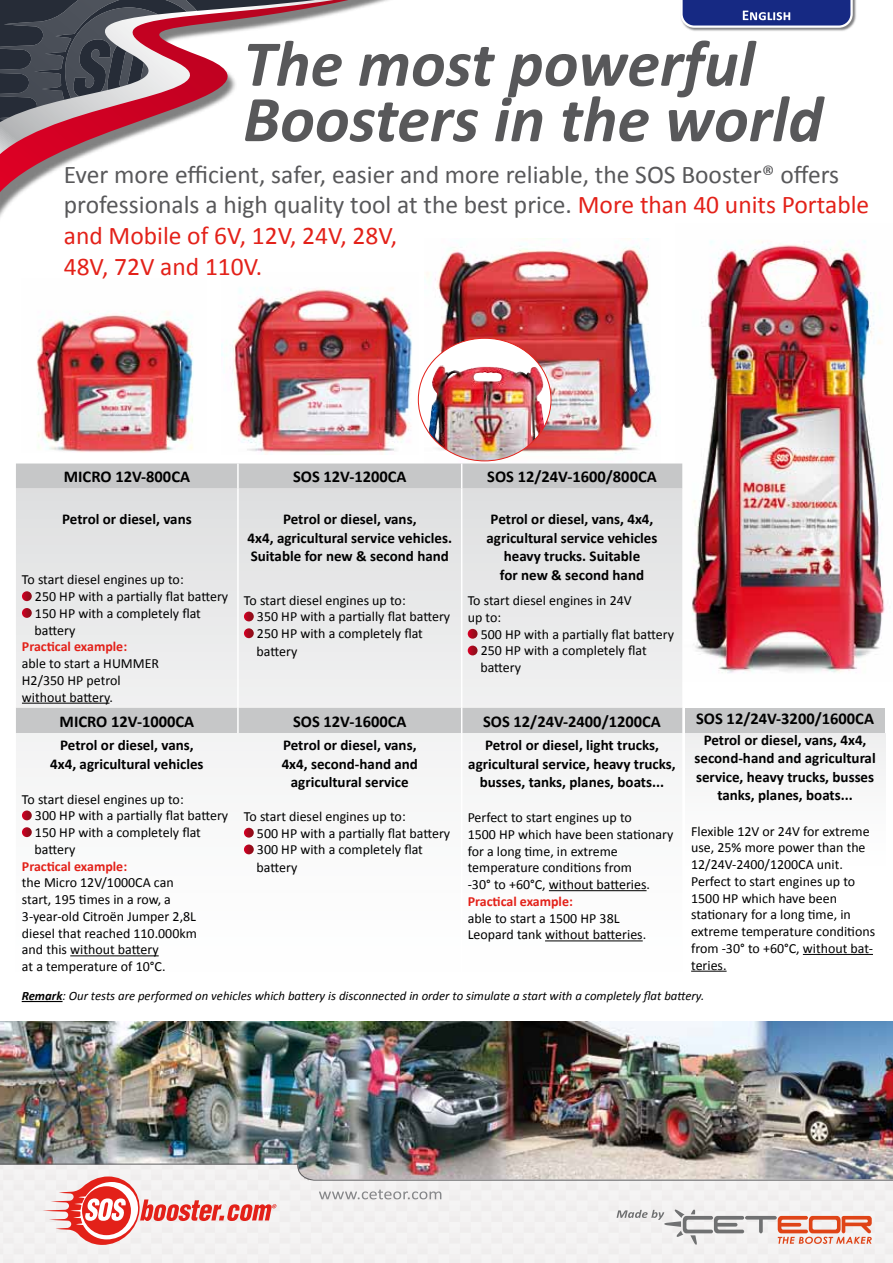
<style>
.page{position:relative;width:893px;height:1263px;background:#fff}
.page>*{position:absolute;margin:0;border:0;box-sizing:border-box;transform-origin:0 0}
.t1{font:italic 700 66px/55.5px "Calibri";color:#58585a}
.t2{font:25.5px/30.6px "Calibri";color:#58585a}
.t3{font:700 16.5px "Calibri";color:#000}
.t4{font:700 15px/18.6px "Calibri";color:#000;text-align:center}
.t5{font:13.95px/16.8px "Calibri";color:#000}
.t6{font:700 13.95px "Calibri";color:#e32119}
.t7{font:italic 12.75px "Calibri";color:#000}
.s1{color:#e32119}
.s2{font-weight:700}
</style>
<div class="page">
<img style="left:0;top:1021px;width:893px;height:142px">
<svg style="left:0;top:154px;width:89px;height:38px"></svg>
<svg style="left:0;top:131px;width:148px;height:23px"></svg>
<svg style="left:0;top:0;width:389px;height:131px"></svg>
<img style="left:222px;top:287px;width:196px;height:166px">
<img style="left:424px;top:239px;width:231px;height:223px">
<img style="left:36px;top:311px;width:158px;height:142px">
<div style="left:418px;top:338px;width:133px;height:123px;background:#fff;border-radius:50%"></div>
<img style="left:428px;top:365px;width:117px;height:96px">
<img style="left:682px;top:240px;width:203px;height:433px">
<svg style="left:0;top:1163px;width:893px;height:82px"></svg>
<svg style="left:16px;top:463px;width:221px;height:26px;background:#c7c8c9"></svg>
<svg style="left:239px;top:463px;width:443px;height:26px;background:#c8c9c9"></svg>
<svg style="left:16px;top:489px;width:222px;height:514px"></svg>
<svg style="left:238px;top:489px;width:444px;height:453px"></svg>
<svg style="left:461px;top:463px;width:1px;height:26px"></svg>
<hr style="left:461px;top:489px;width:1px;height:218px;background:#fff">
<hr style="left:237px;top:489px;width:2px;height:218px;background:#fff">
<hr style="left:237px;top:707px;width:2px;height:26px;background:#fff">
<svg style="left:461px;top:707px;width:1px;height:26px"></svg>
<hr style="left:461px;top:733px;width:1px;height:270px;background:#fff">
<hr style="left:22px;top:703px;width:87px;height:1px;background:#000">
<svg style="left:22px;top:591px;width:10px;height:10px"></svg>
<svg style="left:22px;top:608px;width:10px;height:10px"></svg>
<svg style="left:244px;top:612px;width:10px;height:9px"></svg>
<svg style="left:244px;top:628px;width:10px;height:10px"></svg>
<svg style="left:468px;top:629px;width:10px;height:10px"></svg>
<svg style="left:468px;top:646px;width:10px;height:9px"></svg>
<hr style="left:70px;top:955px;width:89px;height:1px;background:#000">
<svg style="left:22px;top:810px;width:10px;height:10px"></svg>
<svg style="left:22px;top:827px;width:10px;height:10px"></svg>
<svg style="left:244px;top:828px;width:10px;height:10px"></svg>
<svg style="left:244px;top:844px;width:10px;height:10px"></svg>
<hr style="left:549px;top:890px;width:98px;height:1px;background:#000">
<hr style="left:545px;top:940px;width:98px;height:1px;background:#000">
<div style="left:685px;top:708px;width:200px;height:25px;background:#c6c7c8"></div>
<div style="left:685px;top:733px;width:200px;height:242px;background:linear-gradient(to right,#fbfbfb,#fbfbfb)"></div>
<hr style="left:803px;top:954px;width:70px;height:1px;background:#000">
<hr style="left:691px;top:971px;width:36px;height:1px;background:#000">
<div style="left:680px;top:0;width:176px;height:32px;background:#58585a;opacity:.75"></div>
<svg style="left:680px;top:0;width:174px;height:29px;background:#3e4d95"></svg>
<hr style="left:22px;top:1001px;width:41px;height:1px;background:#000">
<h1 class="t1" style="left:243px;top:33px;width:581px">The most powerful<br>Boosters in the world</h1>
<h2 class="t2" style="left:64px;top:158px;width:807px">Ever more efficient, safer, easier and more reliable, the SOS Booster® offers professionals a high quality tool at the best price. <span class="s1">More than 40 units Portable and Mobile of 6V, 12V, 24V, 28V,<br>48V, 72V and 110V.</span></h2>
<p class="t3" style="left:64px;top:466px;width:128px">MICRO 12V-800CA</p>
<p class="t3" style="left:293px;top:466px;width:115px">SOS 12V-1200CA</p>
<p class="t3" style="left:487px;top:466px;width:171px">SOS 12/24V-1600/800CA</p>
<p class="t4" style="left:62px;top:509px;width:131px">Petrol or diesel, vans</p>
<p class="t4" style="left:248px;top:509px;width:206px">Petrol or diesel, vans,<br>4x4, agricultural service vehicles.<br>Suitable for new &amp; second hand</p>
<p class="t5" style="left:257px;top:591px;width:195px;text-indent:-13px">To start diesel engines up to:<br>350 HP with a partially flat battery<br>250 HP with a completely flat battery</p>
<p class="t4" style="left:486px;top:509px;width:173px">Petrol or diesel, vans, 4x4, agricultural service vehicles heavy trucks. Suitable<br>for new &amp; second hand</p>
<p class="t5" style="left:468px;top:591px;width:166px">To start diesel engines in 24V up to:</p>
<p class="t5" style="left:480px;top:625px;width:195px">500 HP with a partially flat battery<br>250 HP with a completely flat battery</p>
<p class="t5" style="left:35px;top:571px;width:195px;text-indent:-13px">To start diesel engines up to:<br>250 HP with a partially flat battery<br>150 HP with a completely flat battery</p>
<p class="t6" style="left:22px;top:638px;width:107px">Practical example:</p>
<p class="t5" style="left:22px;top:654px;width:139px">able to start a HUMMER<br>H2/350 HP petrol without battery.</p>
<p class="t3" style="left:60px;top:711px;width:136px">MICRO 12V-1000CA</p>
<p class="t3" style="left:293px;top:711px;width:115px">SOS 12V-1600CA</p>
<p class="t3" style="left:483px;top:711px;width:179px">SOS 12/24V-2400/1200CA</p>
<p class="t4" style="left:50px;top:735px;width:155px">Petrol or diesel, vans,<br>4x4, agricultural vehicles</p>
<p class="t5" style="left:35px;top:790px;width:195px;text-indent:-13px">To start diesel engines up to:<br>300 HP with a partially flat battery<br>150 HP with a completely flat battery</p>
<p class="t6" style="left:22px;top:857px;width:107px">Practical example:</p>
<p class="t5" style="left:22px;top:874px;width:176px">the Micro 12V/1000CA can start, 195 times in a row, a<br>3-year-old Citroën Jumper 2,8L diesel that reached 110.000km and this without battery<br>at a temperature of 10°C.</p>
<p class="t4" style="left:282px;top:735px;width:138px">Petrol or diesel, vans,<br>4x4, second-hand and agricultural service</p>
<p class="t5" style="left:257px;top:807px;width:195px;text-indent:-13px">To start diesel engines up to:<br>500 HP with a partially flat battery<br>300 HP with a completely flat battery</p>
<p class="t4" style="left:468px;top:735px;width:209px">Petrol or diesel, light trucks, agricultural service, heavy trucks, busses, tanks, planes, boats...</p>
<p class="t5" style="left:468px;top:808px;width:207px">Perfect to start engines up to<br>1500 HP which have been stationary for a long time, in extreme temperature conditions from<br>-30° to +60°C, without batteries.</p>
<p class="t6" style="left:468px;top:892px;width:107px">Practical example:</p>
<p class="t5" style="left:468px;top:909px;width:180px">able to start a 1500 HP 38L<br>Leopard tank without batteries.</p>
<p class="t3" style="left:696px;top:708px;width:179px">SOS 12/24V-3200/1600CA</p>
<p class="t4" style="left:694px;top:730px;width:183px">Petrol or diesel, vans, 4x4, second-hand and agricultural service, heavy trucks, busses tanks, planes, boats...</p>
<p class="t5" style="left:691px;top:822px;width:186px">Flexible 12V or 24V for extreme use, 25% more power than the<br>12/24V-2400/1200CA unit.<br>Perfect to start engines up to<br>1500 HP which have been stationary for a long time, in extreme temperature conditions from -30° to +60°C, without bat&shy;teries.</p>
<p class="t7" style="left:22px;top:988px;width:684px"><span class="s2">Remark</span>: Our tests are performed on vehicles which battery is disconnected in order to simulate a start with a completely flat battery.</p>
</div>
